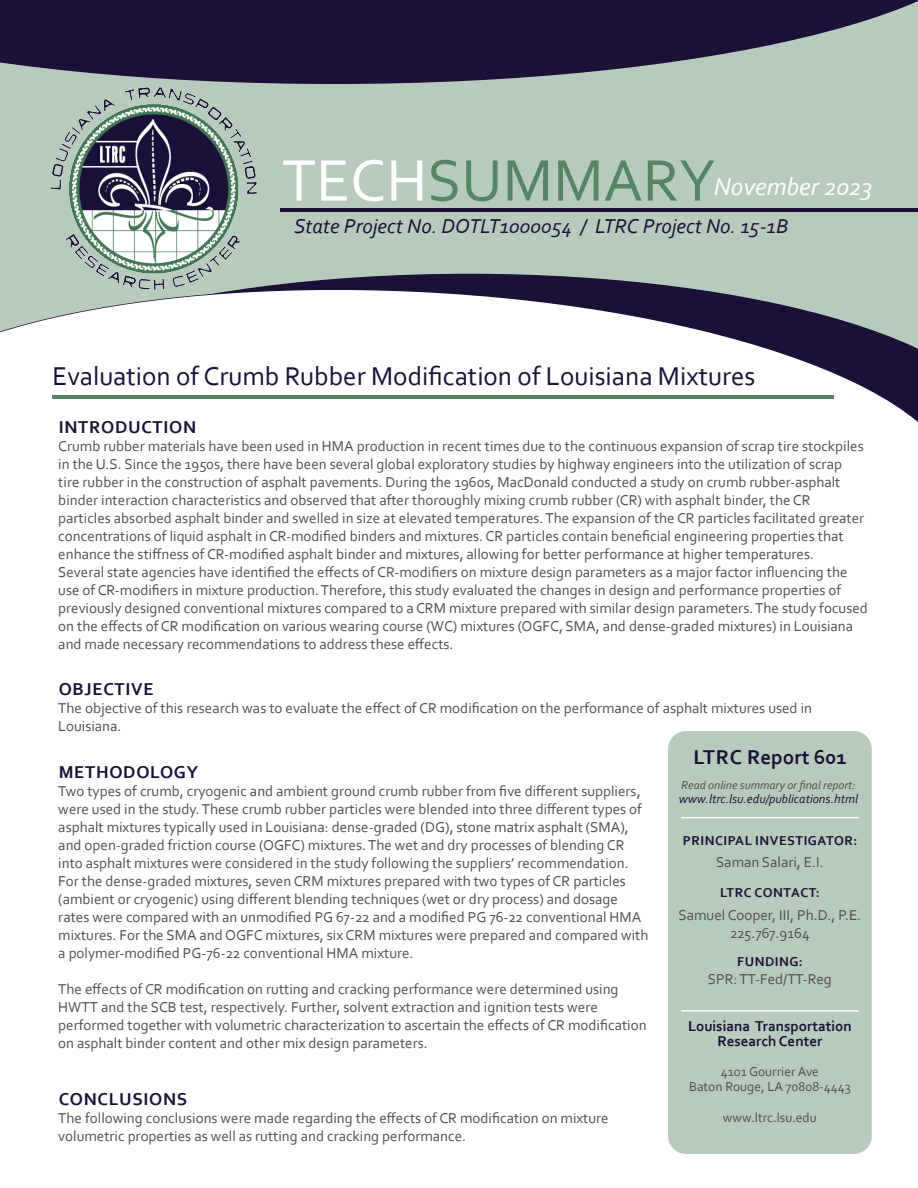
<style>
.page{position:relative;width:918px;height:1188px;background:#fff}
.page>*{position:absolute;margin:0;border:0;box-sizing:border-box;transform-origin:0 0}
.t1{font:61.5px "Corbel";color:#558564}
.t2{font:27px "Corbel";color:#1a1038}
.t3{font:italic 25.5px "Corbel";color:#fff}
.t4{font:italic 21px "Corbel";color:#1a1038}
.t5{font:700 21px "Corbel";color:#1a1038}
.t6{font:700 18px "Corbel";letter-spacing:.04em;color:#1a1038}
.t7{font:15px/18px "Corbel";color:#4e4f4f}
.t8{font:700 15px/15px "Corbel";color:#1a1038;text-align:center}
.t9{font:13.5px/15px "Corbel";color:#4e4f4f;text-align:center}
.t10{font:700 13.5px "Corbel";letter-spacing:.04em;color:#1a1038}
.t11{font:italic 12.75px "Corbel";color:#1a1038}
.t12{font:italic 12px "Corbel";color:#4e4f4f}
.s1{color:#fff}
</style>
<div class="page">
<div style="left:0;top:0;width:918px;height:446px;background:#b7cbbd"></div>
<div style="left:668px;top:731px;width:204px;height:423px;background:#b7cbbd;border-radius:18px"></div>
<hr style="left:681px;top:817px;width:178px;height:1px;background:#fff">
<hr style="left:681px;top:1010px;width:178px;height:2px;background:#fff">
<hr style="left:280px;top:208px;width:638px;height:4px;background:#1a1038">
<svg style="left:0;top:278px;width:918px;height:168px;background:#d8d8dc"></svg>
<svg style="left:0;top:0;width:918px;height:84px;fill:#1a1038"></svg>
<hr style="left:52px;top:396px;width:782px;height:3px;background:#558564">
<img style="left:24px;top:80px;width:258px;height:226px">
<p class="t1" style="left:282px;top:142px;width:435px"><span class="s1">TECH</span>SUMMARY</p>
<p class="t3" style="left:714px;top:171px;width:161px">November 2023</p>
<p class="t4" style="left:294px;top:213px;width:496px">State Project No. DOTLT1000054 / LTRC Project No. 15-1B</p>
<p class="t2" style="left:52px;top:359px;width:704px">Evaluation of Crumb Rubber Modification of Louisiana Mixtures</p>
<p class="t6" style="left:59px;top:415px;width:139px">INTRODUCTION</p>
<p class="t7" style="left:58px;top:436px;width:811px">Crumb rubber materials have been used in HMA production in recent times due to the continuous expansion of scrap tire stockpiles in the U.S. Since the 1950s, there have been several global exploratory studies by highway engineers into the utilization of scrap<br>tire rubber in the construction of asphalt pavements. During the 1960s, MacDonald conducted a study on crumb rubber-asphalt binder interaction characteristics and observed that after thoroughly mixing crumb rubber (CR) with asphalt binder, the CR<br>particles absorbed asphalt binder and swelled in size at elevated temperatures. The expansion of the CR particles facilitated greater concentrations of liquid asphalt in CR-modified binders and mixtures. CR particles contain beneficial engineering properties that enhance the stiffness of CR-modified asphalt binder and mixtures, allowing for better performance at higher temperatures.<br>Several state agencies have identified the effects of CR-modifiers on mixture design parameters as a major factor influencing the use of CR-modifiers in mixture production. Therefore, this study evaluated the changes in design and performance properties of previously designed conventional mixtures compared to a CRM mixture prepared with similar design parameters. The study focused on the effects of CR modification on various wearing course (WC) mixtures (OGFC, SMA, and dense-graded mixtures) in Louisiana</p>
<p class="t7" style="left:58px;top:634px;width:397px">and made necessary recommendations to address these effects.</p>
<p class="t6" style="left:59px;top:678px;width:96px">OBJECTIVE</p>
<p class="t7" style="left:58px;top:699px;width:755px">The objective of this research was to evaluate the effect of CR modification on the performance of asphalt mixtures used in<br>Louisiana.</p>
<p class="t6" style="left:59px;top:760px;width:141px">METHODOLOGY</p>
<p class="t7" style="left:58px;top:781px;width:585px">Two types of crumb, cryogenic and ambient ground crumb rubber from five different suppliers, were used in the study. These crumb rubber particles were blended into three different types of asphalt mixtures typically used in Louisiana: dense-graded (DG), stone matrix asphalt (SMA), and open-graded friction course (OGFC) mixtures. The wet and dry processes of blending CR</p>
<p class="t7" style="left:58px;top:853px;width:572px">into asphalt mixtures were considered in the study following the suppliers’ recommendation.</p>
<p class="t7" style="left:58px;top:871px;width:592px">For the dense-graded mixtures, seven CRM mixtures prepared with two types of CR particles (ambient or cryogenic) using different blending techniques (wet or dry process) and dosage rates were compared with an unmodified PG 67-22 and a modified PG 76-22 conventional HMA mixtures. For the SMA and OGFC mixtures, six CRM mixtures were prepared and compared with a polymer-modified PG-76-22 conventional HMA mixture.</p>
<p class="t7" style="left:58px;top:979px;width:590px">The effects of CR modification on rutting and cracking performance were determined using<br>HWTT and the SCB test, respectively. Further, solvent extraction and ignition tests were performed together with volumetric characterization to ascertain the effects of CR modification</p>
<p class="t7" style="left:58px;top:1033px;width:371px">on asphalt binder content and other mix design parameters.</p>
<p class="t5" style="left:693px;top:744px;width:155px">LTRC Report 601</p>
<p class="t12" style="left:681px;top:778px;width:176px">Read online summary or final report:</p>
<p class="t11" style="left:679px;top:791px;width:181px">www.ltrc.lsu.edu/publications.html</p>
<p class="t10" style="left:683px;top:832px;width:176px">PRINCIPAL INVESTIGATOR:</p>
<p class="t7" style="left:716px;top:852px;width:109px">Saman Salari, E.I.</p>
<p class="t10" style="left:720px;top:885px;width:101px">LTRC CONTACT:</p>
<p class="t7" style="left:679px;top:906px;width:184px;text-align:center">Samuel Cooper, III, Ph.D., P.E.<br>225.767.9164</p>
<p class="t10" style="left:737px;top:954px;width:67px">FUNDING:</p>
<p class="t7" style="left:708px;top:970px;width:126px">SPR: TT-Fed/TT-Reg</p>
<p class="t8" style="left:688px;top:1018px;width:165px">Louisiana Transportation<br>Research Center</p>
<p class="t9" style="left:689px;top:1064px;width:163px">4101 Gourrier Ave<br>Baton Rouge, LA 70808-4443</p>
<p class="t9" style="left:723px;top:1110px;width:95px">www.ltrc.lsu.edu</p>
<p class="t6" style="left:59px;top:1087px;width:130px">CONCLUSIONS</p>
<p class="t7" style="left:58px;top:1108px;width:552px">The following conclusions were made regarding the effects of CR modification on mixture</p>
<p class="t7" style="left:58px;top:1126px;width:409px">volumetric properties as well as rutting and cracking performance.</p>
</div>
